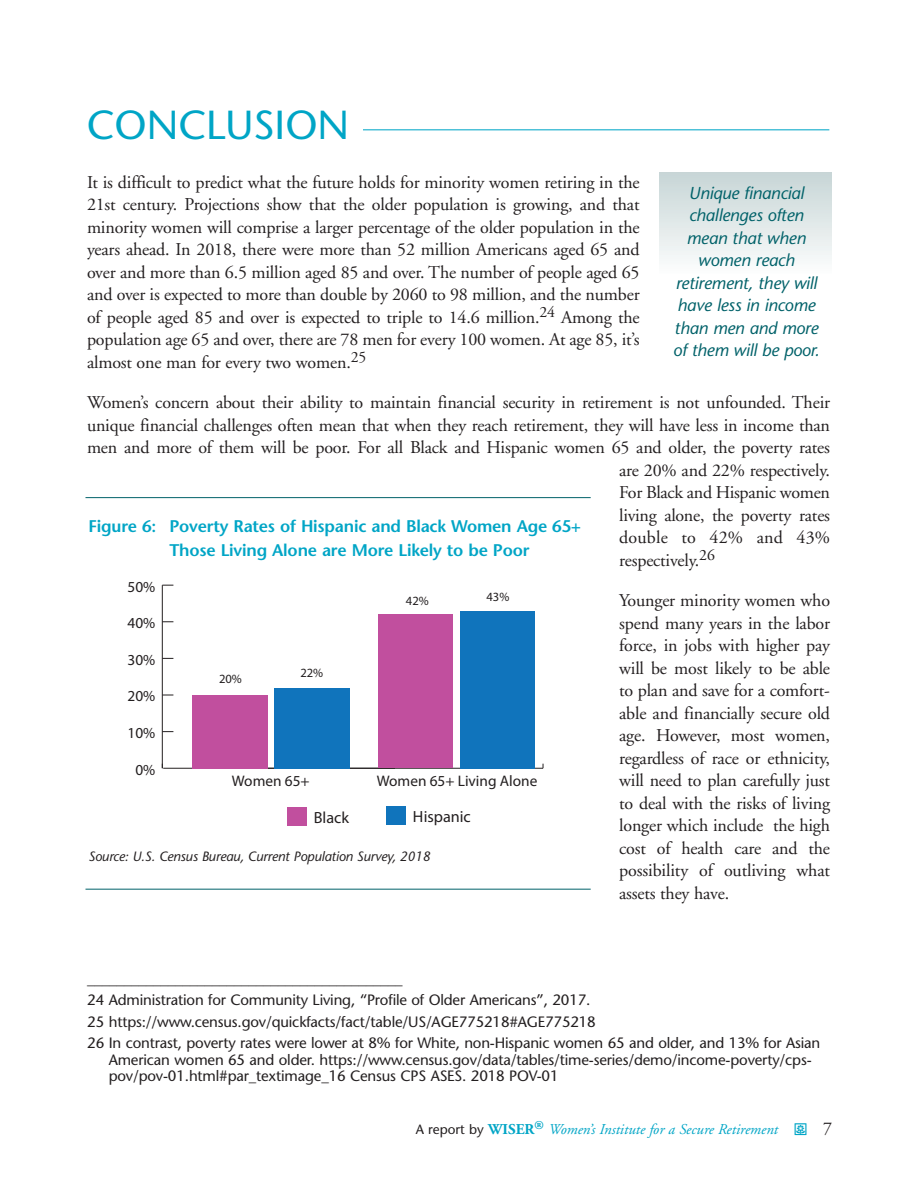
<style>
.page{position:relative;width:918px;height:1188px;background:#fff}
.page>*{position:absolute;margin:0;border:0;box-sizing:border-box;transform-origin:0 0}
.t1{font:40.5px "Stone Sans";color:#00a5c6}
.t2{font:18px/22.5px "Adobe Garamond";letter-spacing:-.01em;color:#231f20;text-align:justify}
.t3{font:18px "Adobe Garamond";letter-spacing:.01em;color:#231f20}
.t4{font:italic 17.25px/22.5px "Stone Sans";letter-spacing:-.01em;color:#006169;text-align:center}
.t5{font:600 16.8px/23.2px "Stone Sans";letter-spacing:-.01em;color:#00a5c6}
.t6{font:16.2px "Myriad Pro";color:#231f20}
.t7{font:15.3px "Myriad Pro";color:#231f20}
.t8{font:15px/16.5px "Stone Sans";letter-spacing:-.01em;color:#231f20}
.t9{font:italic 15px "Adobe Garamond";color:#00a5c6}
.t10{font:italic 13.5px "Stone Sans";letter-spacing:-.01em;color:#231f20}
.t11{font:12.6px "Myriad Pro";color:#231f20}
.s1{font-family:"Stone Sans";font-style:normal;font-size:13.5px;color:#231f20}
.s2{font-weight:700;font-style:normal}
.s3{font-family:"Botanical";font-style:normal}
.s4{font-style:normal;font-size:18px;color:#231f20}
</style>
<div class="page">
<hr style="left:363px;top:129px;width:466px;height:1px;background:#4ec1d8">
<hr style="left:201px;top:768px;width:342px;height:1px;background:#231f20">
<hr style="left:162px;top:585px;width:1px;height:183px;background:#231f20">
<hr style="left:163px;top:768px;width:232px;height:1px;background:#231f20">
<div style="left:274px;top:688px;width:76px;height:81px;background:#1074bc"></div>
<div style="left:460px;top:611px;width:74px;height:158px;background:#1074bc"></div>
<div style="left:192px;top:695px;width:76px;height:73px;background:#c14f9e"></div>
<div style="left:378px;top:614px;width:75px;height:154px;background:#c14f9e"></div>
<div style="left:386px;top:806px;width:20px;height:19px;background:#1074bc"></div>
<div style="left:287px;top:808px;width:20px;height:18px;background:#c14f9e"></div>
<hr style="left:86px;top:497px;width:505px;height:1px;background:#006169">
<hr style="left:86px;top:889px;width:505px;height:1px;background:#006169">
<div style="left:659px;top:173px;width:173px;height:101px;background:linear-gradient(to bottom,#c7d5d6,#fcfdfd)"></div>
<p class="t1" style="left:87px;top:109px;width:264px">CONCLUSION</p>
<p class="t2" style="left:87px;top:172px;width:554px">It is difficult to predict what the future holds for minority women retiring in the 21st century. Projections show that the older population is growing, and that minority women will comprise a larger percentage of the older population in the years ahead. In 2018, there were more than 52 million Americans aged 65 and over and more than 6.5 million aged 85 and over. The number of people aged 65 and over is expected to more than double by 2060 to 98 million, and the number of people aged 85 and over is expected to triple to 14.6 million.<sup>24</sup> Among the population age 65 and over, there are 78 men for every 100 women. At age 85, it’s almost one man for every two women.<sup>25</sup></p>
<p class="t2" style="left:87px;top:393px;width:745px">Women’s concern about their ability to maintain financial security in retirement is not unfounded. Their</p>
<p class="t2" style="left:87px;top:415px;width:745px">unique financial challenges often mean that when they reach retirement, they will have less in income than</p>
<p class="t2" style="left:87px;top:438px;width:745px">men and more of them will be poor. For all Black and Hispanic women 65 and older, the poverty rates</p>
<p class="t2" style="left:619px;top:460px;width:212px">are 20% and 22% respectively.</p>
<p class="t2" style="left:619px;top:483px;width:212px">For Black and Hispanic women</p>
<p class="t2" style="left:619px;top:505px;width:212px">living alone, the poverty rates</p>
<p class="t3" style="left:619px;top:530px;width:212px">double to 42% and 43%</p>
<p class="t2" style="left:619px;top:550px;width:97px">respectively.<sup>26</sup></p>
<p class="t2" style="left:619px;top:591px;width:212px">Younger minority women who spend many years in the labor force, in jobs with higher pay will be most likely to be able to plan and save for a comfort&shy;able and financially secure old age. However, most women, regardless of race or ethnicity, will need to plan carefully just to deal with the risks of living longer which include the high cost of health care and the possibility of outliving what assets they have.</p>
<p class="t4" style="left:673px;top:183px;width:148px">Unique financial challenges often mean that when women reach retirement, they will have less in income than men and more of them will be poor.</p>
<p class="t5" style="left:170px;top:517px;width:413px;text-indent:-81px">Figure 6: Poverty Rates of Hispanic and Black Women Age 65+<br>Those Living Alone are More Likely to be Poor</p>
<p class="t7" style="left:128px;top:581px;width:29px">50%</p>
<p class="t11" style="left:406px;top:596px;width:24px">42%</p>
<p class="t11" style="left:486px;top:592px;width:24px">43%</p>
<p class="t7" style="left:128px;top:617px;width:29px">40%</p>
<p class="t7" style="left:128px;top:654px;width:29px">30%</p>
<p class="t11" style="left:300px;top:668px;width:24px">22%</p>
<p class="t11" style="left:219px;top:674px;width:24px">20%</p>
<p class="t7" style="left:128px;top:690px;width:29px">20%</p>
<p class="t7" style="left:128px;top:727px;width:29px">10%</p>
<p class="t7" style="left:135px;top:764px;width:21px">0%</p>
<p class="t7" style="left:232px;top:775px;width:79px">Women 65+</p>
<p class="t7" style="left:377px;top:775px;width:162px">Women 65+ Living Alone</p>
<p class="t6" style="left:314px;top:812px;width:37px">Black</p>
<p class="t6" style="left:413px;top:810px;width:59px">Hispanic</p>
<p class="t10" style="left:88px;top:851px;width:343px">Source: U.S. Census Bureau, Current Population Survey, 2018</p>
<p class="t8" style="left:87px;top:972px;width:317px">___________________________________________</p>
<p class="t8" style="left:87px;top:993px;width:505px">24 Administration for Community Living, “Profile of Older Americans”, 2017.</p>
<p class="t8" style="left:87px;top:1015px;width:510px">25 https://www.census.gov/quickfacts/fact/table/US/AGE775218#AGE775218</p>
<p class="t8" style="left:109px;top:1036px;width:713px;text-indent:-21px">26 In contrast, poverty rates were lower at 8% for White, non-Hispanic women 65 and older, and 13% for Asian<br>American women 65 and older. https://www.census.gov/data/tables/time-series/demo/income-poverty/cps&shy;pov/pov-01.html#par_textimage_16 Census CPS ASES. 2018 POV-01</p>
<p class="t9" style="left:416px;top:1123px;width:418px"><span class="s1">A report by</span> <span class="s2">WISER</span><sup>®</sup> Women’s Institute for a Secure Retirement <span class="s3">m</span> <span class="s4">7</span></p>
</div>
